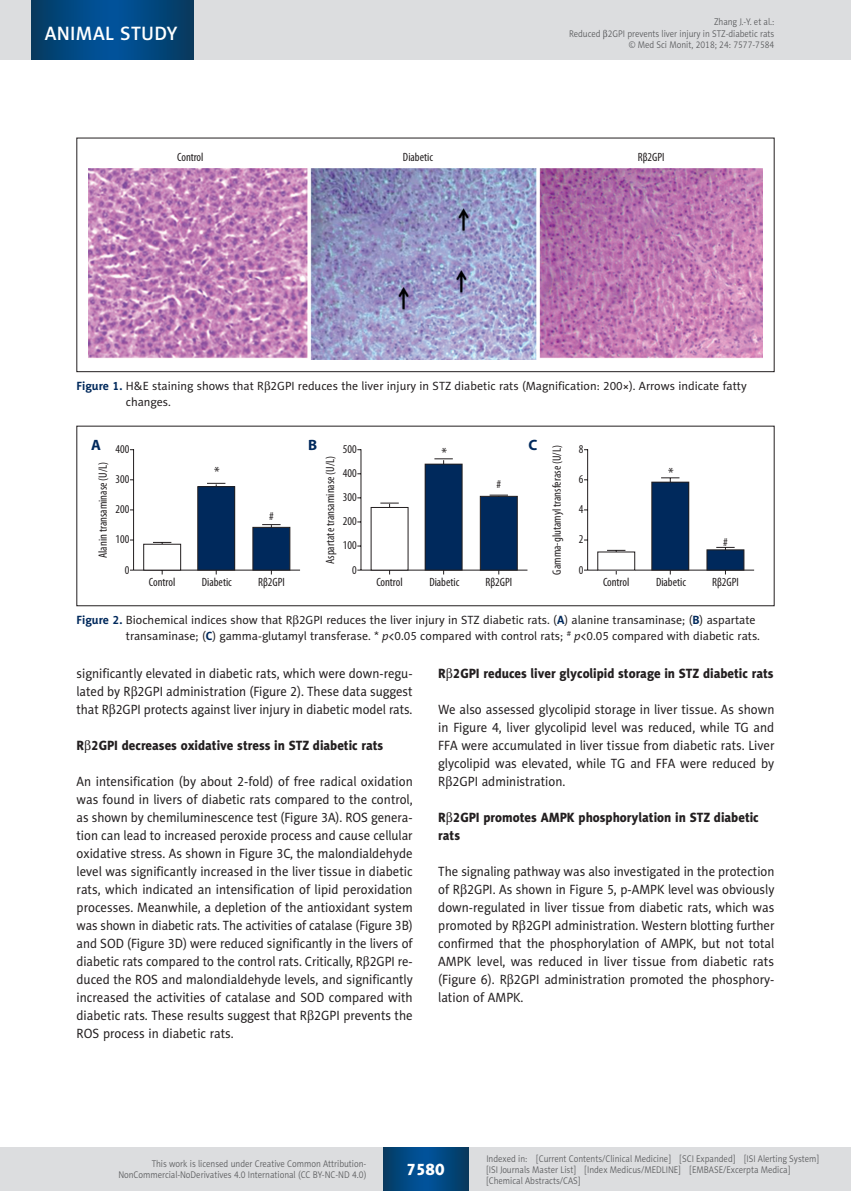
<style>
.page{position:relative;width:851px;height:1191px;background:#fff}
.page>*{position:absolute;margin:0;border:0;box-sizing:border-box;transform-origin:0 0}
.t1{font:19.5px "Naomi Sans EFN Medium";letter-spacing:.015em;color:#fff}
.t2{font:16.5px "Naomi Sans EFN Heavy";color:#fff}
.t3{font:condensed 15px "Myriad Pro";color:#231f20}
.t4{font:700 15px "Myriad Pro";color:#00295c}
.MSM_Body{font:13.5px/18px "Naomi Sans EFN";color:#231f20;text-align:justify;scale:.95 1}
.MSM_Body-2{font:13.5px/18px "Naomi Sans EFN";color:#231f20;text-align:justify;scale:.94 1}
.MSM_Headline_2{font:13.5px/18px "Naomi Sans EFN Heavy";color:#231f20;scale:.95 1}
.MSM_Rycina_tytul{font:12px/15.8px "Naomi Sans EFN";color:#231f20}
.t5{font:condensed 12px/24px "Myriad Pro";color:#231f20;text-align:right}
.t6{font:9.75px/11.2px "Naomi Sans EFN Light";color:#57585a;text-align:right;scale:.9 1}
.s1{font-family:"Standard Sym L"}
.s2{font-weight:700;color:#00295c}
.s3{font-style:italic}
</style>
<div class="page">
<img style="left:88px;top:168px;width:674px;height:191px">
<div style="left:77px;top:138px;width:697px;height:234px;border:1px solid #231f20"></div>
<hr style="left:130px;top:570px;width:170px;height:1px;background:#231f20">
<hr style="left:133px;top:449px;width:1px;height:121px;background:#231f20">
<svg style="left:143px;top:482px;width:138px;height:93px"></svg>
<div style="left:252px;top:527px;width:38px;height:43px;background:#00295c;border:1px solid #231f20"></div>
<hr style="left:357px;top:570px;width:170px;height:1px;background:#231f20">
<hr style="left:360px;top:449px;width:1px;height:121px;background:#231f20">
<svg style="left:370px;top:458px;width:138px;height:117px"></svg>
<div style="left:480px;top:496px;width:37px;height:74px;background:#00295c;border:1px solid #231f20"></div>
<hr style="left:584px;top:570px;width:170px;height:1px;background:#231f20">
<hr style="left:587px;top:449px;width:1px;height:121px;background:#231f20">
<svg style="left:597px;top:477px;width:138px;height:98px"></svg>
<div style="left:706px;top:549px;width:38px;height:21px;background:#00295c;border:1px solid #231f20"></div>
<div style="left:77px;top:426px;width:697px;height:180px;border:1px solid #231f20"></div>
<div style="left:0;top:1148px;width:850px;height:43px;background:#dcdddf"></div>
<svg style="left:383px;top:1147px;width:85px;height:43px;background:#02477e"></svg>
<div style="left:0;top:0;width:850px;height:60px;background:#dcdddf"></div>
<hr style="left:850px;top:0;width:1px;height:60px;background:#dcdddf">
<svg style="left:32px;top:0;width:161px;height:60px;background:#02477f"></svg>
<h1 class="t1" style="left:45px;top:22px;width:134px">ANIMAL STUDY</h1>
<p class="t6" style="left:569px;top:16px;width:230px">Zhang J.-Y. et al.:<br>Reduced <span class="s1">b</span>2GPI prevents liver injury in STZ-diabetic rats © Med Sci Monit, 2018; 24: 7577-7584</p>
<p class="t5" style="left:177px;top:144px;width:28px">Control</p>
<p class="t5" style="left:403px;top:144px;width:32px">Diabetic</p>
<p class="t5" style="left:637px;top:144px;width:28px">Rβ2GPI</p>
<p class="MSM_Rycina_tytul" style="left:126px;top:378px;width:622px;text-indent:-49px"><span class="s2">Figure 1.</span> H&amp;E staining shows that R<span class="s1">b</span>2GPI reduces the liver injury in STZ diabetic rats (Magnification: 200×). Arrows indicate fatty changes.</p>
<p class="t4" style="left:91px;top:435px;width:11px">A</p>
<p class="t4" style="left:308px;top:435px;width:11px">B</p>
<p class="t4" style="left:528px;top:435px;width:10px">C</p>
<p class="t5" style="left:115px;top:437px;width:15px">400</p>
<p class="t5" style="left:115px;top:467px;width:15px">300</p>
<p class="t5" style="left:115px;top:497px;width:15px">200</p>
<p class="t5" style="left:115px;top:527px;width:15px">100</p>
<p class="t5" style="left:125px;top:557px;width:6px">0</p>
<p class="t5" style="left:318px;top:564px;width:110px;rotate:-90deg">Aspartate transaminase (U/L)</p>
<p class="t5" style="left:343px;top:437px;width:15px">500<br>400<br>300<br>200<br>100<br>0</p>
<p class="t3" style="left:441px;top:444px;width:7px">*</p>
<p class="t5" style="left:91px;top:558px;width:98px;rotate:-90deg">Alanin transaminase (U/L)</p>
<p class="t3" style="left:214px;top:463px;width:7px">*</p>
<p class="t5" style="left:496px;top:472px;width:6px">#</p>
<p class="t5" style="left:269px;top:504px;width:6px">#</p>
<p class="t5" style="left:544px;top:574px;width:131px;rotate:-90deg">Gamma-glutamyl transferase (U/L)</p>
<p class="t5" style="left:578px;top:437px;width:6px">8</p>
<p class="t5" style="left:578px;top:467px;width:6px">6</p>
<p class="t5" style="left:578px;top:497px;width:6px">4</p>
<p class="t5" style="left:578px;top:527px;width:6px">2</p>
<p class="t5" style="left:578px;top:557px;width:6px">0</p>
<p class="t3" style="left:668px;top:464px;width:7px">*</p>
<p class="t5" style="left:723px;top:530px;width:6px">#</p>
<p class="t5" style="left:149px;top:569px;width:28px">Control</p>
<p class="t5" style="left:202px;top:569px;width:31px">Diabetic</p>
<p class="t5" style="left:258px;top:569px;width:28px">Rβ2GPI</p>
<p class="t5" style="left:376px;top:569px;width:28px">Control</p>
<p class="t5" style="left:429px;top:569px;width:31px">Diabetic</p>
<p class="t5" style="left:485px;top:569px;width:28px">Rβ2GPI</p>
<p class="t5" style="left:603px;top:569px;width:28px">Control</p>
<p class="t5" style="left:656px;top:569px;width:31px">Diabetic</p>
<p class="t5" style="left:712px;top:569px;width:28px">Rβ2GPI</p>
<p class="MSM_Rycina_tytul" style="left:126px;top:612px;width:635px;text-indent:-49px"><span class="s2">Figure 2.</span> Biochemical indices show that R<span class="s1">b</span>2GPI reduces the liver injury in STZ diabetic rats. (<span class="s2">A</span>) alanine transaminase; (<span class="s2">B</span>) aspartate transaminase; (<span class="s2">C</span>) gamma-glutamyl transferase. * <span class="s3">p</span>&lt;0.05 compared with control rats; <sup>#</sup> <span class="s3">p</span>&lt;0.05 compared with diabetic rats.</p>
<p class="MSM_Body" style="left:77px;top:664px;width:355px">significantly elevated in diabetic rats, which were down-regu&shy;lated by R<span class="s1">b</span>2GPI administration (Figure 2). These data suggest that R<span class="s1">b</span>2GPI protects against liver injury in diabetic model rats.</p>
<p class="MSM_Headline_2" style="left:77px;top:736px;width:324px">R<span class="s1">b</span>2GPI decreases oxidative stress in STZ diabetic rats</p>
<p class="MSM_Body" style="left:77px;top:772px;width:355px">An intensification (by about 2-fold) of free radical oxidation was found in livers of diabetic rats compared to the control, as shown by chemiluminescence test (Figure 3A). ROS genera&shy;tion can lead to increased peroxide process and cause cellular oxidative stress. As shown in Figure 3C, the malondialdehyde level was significantly increased in the liver tissue in diabetic rats, which indicated an intensification of lipid peroxidation processes. Meanwhile, a depletion of the antioxidant system was shown in diabetic rats. The activities of catalase (Figure 3B) and SOD (Figure 3D) were reduced significantly in the livers of diabetic rats compared to the control rats. Critically, R<span class="s1">b</span>2GPI re&shy;duced the ROS and malondialdehyde levels, and significantly increased the activities of catalase and SOD compared with diabetic rats. These results suggest that R<span class="s1">b</span>2GPI prevents the ROS process in diabetic rats.</p>
<p class="MSM_Headline_2" style="left:438px;top:664px;width:354px">R<span class="s1">b</span>2GPI reduces liver glycolipid storage in STZ diabetic rats</p>
<p class="MSM_Body" style="left:438px;top:700px;width:355px">We also assessed glycolipid storage in liver tissue. As shown in Figure 4, liver glycolipid level was reduced, while TG and FFA were accumulated in liver tissue from diabetic rats. Liver glycolipid was elevated, while TG and FFA were reduced by R<span class="s1">b</span>2GPI administration.</p>
<p class="MSM_Headline_2" style="left:438px;top:808px;width:339px">R<span class="s1">b</span>2GPI promotes AMPK phosphorylation in STZ diabetic rats</p>
<p class="MSM_Body-2" style="left:438px;top:862px;width:359px">The signaling pathway was also investigated in the protection of R<span class="s1">b</span>2GPI. As shown in Figure 5, p-AMPK level was obviously down-regulated in liver tissue from diabetic rats, which was promoted by R<span class="s1">b</span>2GPI administration. Western blotting further confirmed that the phosphorylation of AMPK, but not total AMPK level, was reduced in liver tissue from diabetic rats (Figure 6). R<span class="s1">b</span>2GPI administration promoted the phosphory&shy;lation of AMPK.</p>
<p class="t6" style="left:118px;top:1158px;width:277px">This work is licensed under Creative Common Attribution-<br>NonCommercial-NoDerivatives 4.0 International (CC BY-NC-ND 4.0)</p>
<p class="t2" style="left:406px;top:1159px;width:40px">7580</p>
<p class="t6" style="left:486px;top:1152px;width:371px;text-align:left">Indexed in: [Current Contents/Clinical Medicine] [SCI Expanded] [ISI Alerting System] [ISI Journals Master List] [Index Medicus/MEDLINE] [EMBASE/Excerpta Medica] [Chemical Abstracts/CAS]</p>
</div>
